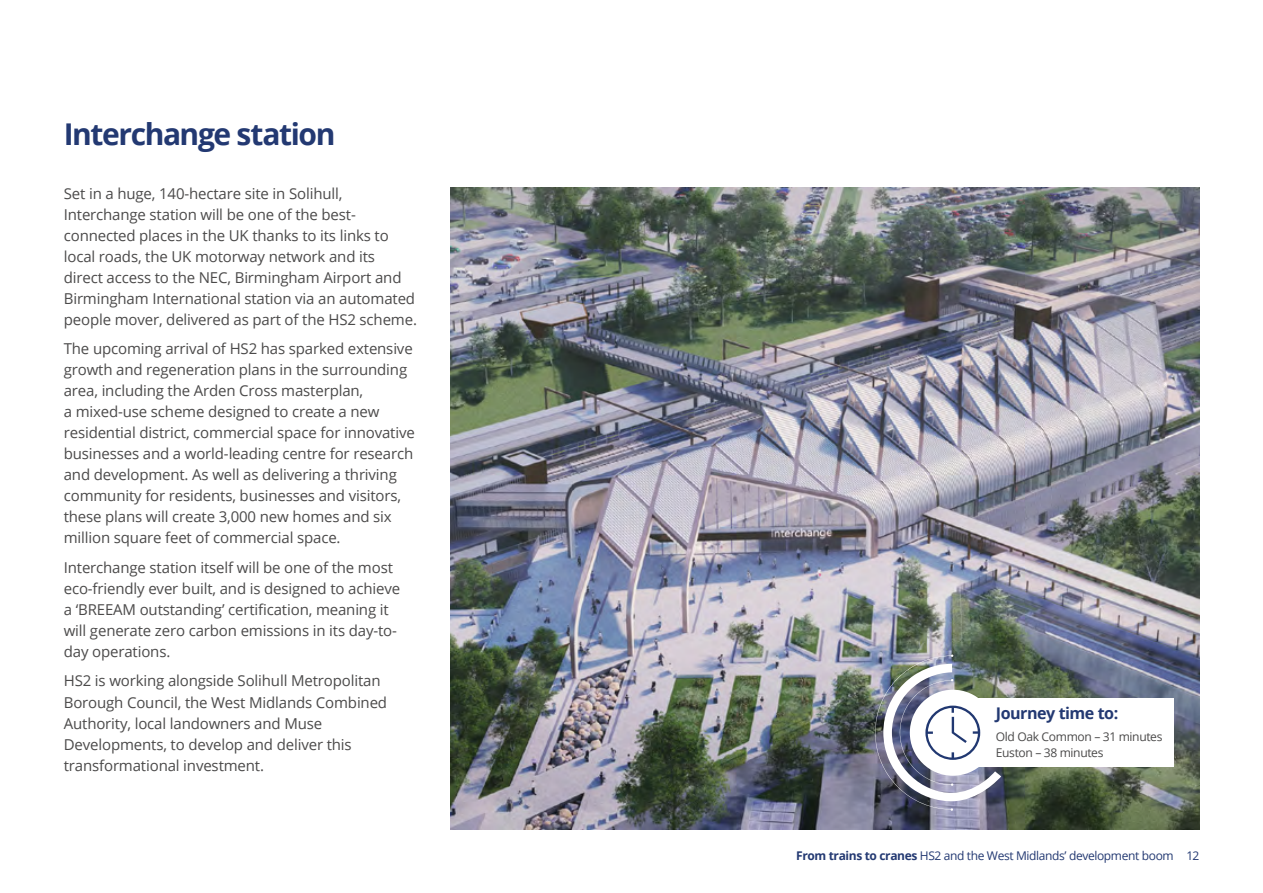
<style>
.page{position:relative;width:1263px;height:893px;background:#fff}
.page>*{position:absolute;margin:0;border:0;box-sizing:border-box;transform-origin:0 0}
.t1{font:700 30px "Open Sans";letter-spacing:-.05em;color:#233972}
.MapLabel_9pt{font:700 16.05px "Open Sans";letter-spacing:-.03em;color:#233972}
.Bodytext{font:15px/21px "Open Sans";letter-spacing:-.01em;color:#4b4a4a}
.MapLabel_9pt-2{font:12.15px/16px "Open Sans";letter-spacing:-.03em;color:#4b4a4a}
.t2{font:12px "Open Sans";letter-spacing:-.03em;color:#233972}
.s1{font-weight:700}
</style>
<div class="page">
<img style="left:451px;top:187px;width:748px;height:642px">
<div style="left:967px;top:699px;width:207px;height:68px;background:#fff"></div>
<img style="left:875px;top:654px;width:126px;height:157px">
<h2 class="t1" style="left:64px;top:112px;width:273px">Interchange station</h2>
<p class="Bodytext" style="left:64px;top:183px;width:355px">Set in a huge, 140-hectare site in Solihull, Interchange station will be one of the best&shy;connected places in the UK thanks to its links to local roads, the UK motorway network and its direct access to the NEC, Birmingham Airport and Birmingham International station via an automated people mover, delivered as part of the HS2 scheme.</p>
<p class="Bodytext" style="left:64px;top:338px;width:353px">The upcoming arrival of HS2 has sparked extensive growth and regeneration plans in the surrounding area, including the Arden Cross masterplan,<br>a mixed-use scheme designed to create a new residential district, commercial space for innovative businesses and a world-leading centre for research and development. As well as delivering a thriving community for residents, businesses and visitors, these plans will create 3,000 new homes and six million square feet of commercial space.</p>
<p class="Bodytext" style="left:64px;top:557px;width:338px">Interchange station itself will be one of the most eco-friendly ever built, and is designed to achieve a ‘BREEAM outstanding’ certification, meaning it will generate zero carbon emissions in its day-to&shy;day operations.</p>
<p class="Bodytext" style="left:64px;top:670px;width:325px">HS2 is working alongside Solihull Metropolitan Borough Council, the West Midlands Combined Authority, local landowners and Muse Developments, to develop and deliver this transformational investment.</p>
<p class="MapLabel_9pt" style="left:996px;top:702px;width:124px">Journey time to:</p>
<p class="MapLabel_9pt-2" style="left:996px;top:728px;width:168px">Old Oak Common – 31 minutes<br>Euston – 38 minutes</p>
<p class="t2" style="left:796px;top:847px;width:404px"><span class="s1">From trains to cranes</span> HS2 and the West Midlands’ development boom 12</p>
</div>
